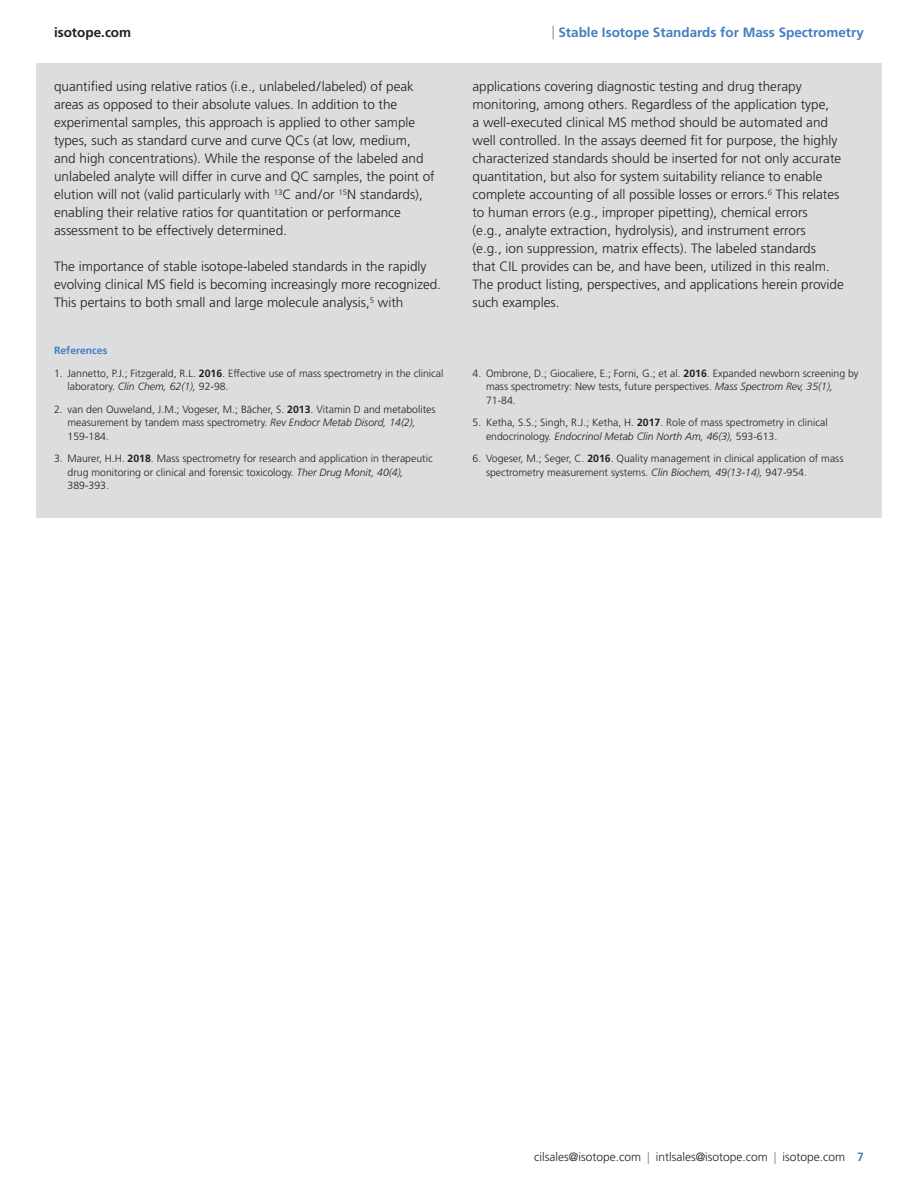
<style>
.page{position:relative;width:918px;height:1188px;background:#fff}
.page>*{position:absolute;margin:0;border:0;box-sizing:border-box;transform-origin:0 0}
.t1{font:300 13.5px/18px "Frutiger LT Std";color:#231f20}
.t2{font:700 13.5px "Frutiger LT Std";color:#437ec1}
.t3{font:700 13.5px "Frutiger LT Std";color:#231f20}
.t4{font:300 12px "Frutiger LT Std";color:#231f20}
.t5{font:300 10.5px/13.5px "Frutiger LT Std";color:#231f20}
.t6{font:700 10.5px "Frutiger LT Std";color:#437ec1}
.s1{font-weight:300;color:#808285}
.s2{font-weight:700}
.s3{font-style:italic}
.s4{color:#808285}
.s5{font-weight:700;color:#437ec1}
</style>
<div class="page">
<div style="left:36px;top:63px;width:846px;height:455px;background:#dcdddf"></div>
<p class="t3" style="left:54px;top:25px;width:79px">isotope.com</p>
<p class="t2" style="left:552px;top:25px;width:314px"><span class="s1">|</span> Stable Isotope Standards for Mass Spectrometry</p>
<p class="t1" style="left:54px;top:78px;width:363px">quantified using relative ratios (i.e., unlabeled/labeled) of peak areas as opposed to their absolute values. In addition to the experimental samples, this approach is applied to other sample types, such as standard curve and curve QCs (at low, medium,</p>
<p class="t1" style="left:54px;top:150px;width:382px">and high concentrations). While the response of the labeled and unlabeled analyte will differ in curve and QC samples, the point of elution will not (valid particularly with <sup>13</sup>C and/or <sup>15</sup>N standards), enabling their relative ratios for quantitation or performance assessment to be effectively determined.</p>
<p class="t1" style="left:54px;top:258px;width:389px">The importance of stable isotope-labeled standards in the rapidly evolving clinical MS field is becoming increasingly more recognized.<br>This pertains to both small and large molecule analysis,<sup>5</sup> with</p>
<p class="t6" style="left:54px;top:345px;width:55px">References</p>
<p class="t5" style="left:68px;top:367px;width:378px;text-indent:-14px">1. Jannetto, P.J.; Fitzgerald, R.L. <span class="s2">2016</span>. Effective use of mass spectrometry in the clinical laboratory. <span class="s3">Clin Chem, 62(1),</span> 92-98.</p>
<p class="t5" style="left:68px;top:403px;width:370px;text-indent:-14px">2. van den Ouweland, J.M.; Vogeser, M.; Bächer, S. <span class="s2">2013</span>. Vitamin D and metabolites measurement by tandem mass spectrometry. <span class="s3">Rev Endocr Metab Disord, 14(2),<br></span>159-184.</p>
<p class="t5" style="left:68px;top:452px;width:367px;text-indent:-14px">3. Maurer, H.H. <span class="s2">2018</span>. Mass spectrometry for research and application in therapeutic drug monitoring or clinical and forensic toxicology. <span class="s3">Ther Drug Monit, 40(4),<br></span>389-393.</p>
<p class="t1" style="left:472px;top:78px;width:358px">applications covering diagnostic testing and drug therapy monitoring, among others. Regardless of the application type,</p>
<p class="t1" style="left:472px;top:114px;width:357px">a well-executed clinical MS method should be automated and</p>
<p class="t1" style="left:472px;top:132px;width:370px">well controlled. In the assays deemed fit for purpose, the highly characterized standards should be inserted for not only accurate quantitation, but also for system suitability reliance to enable complete accounting of all possible losses or errors.<sup>6</sup> This relates</p>
<p class="t1" style="left:472px;top:204px;width:337px">to human errors (e.g., improper pipetting), chemical errors</p>
<p class="t1" style="left:472px;top:222px;width:335px">(e.g., analyte extraction, hydrolysis), and instrument errors</p>
<p class="t1" style="left:472px;top:240px;width:345px">(e.g., ion suppression, matrix effects). The labeled standards</p>
<p class="t1" style="left:472px;top:258px;width:359px">that CIL provides can be, and have been, utilized in this realm.</p>
<p class="t1" style="left:472px;top:276px;width:373px">The product listing, perspectives, and applications herein provide such examples.</p>
<p class="t5" style="left:486px;top:367px;width:374px;text-indent:-14px">4. Ombrone, D.; Giocaliere, E.; Forni, G.; et al. <span class="s2">2016</span>. Expanded newborn screening by mass spectrometry: New tests, future perspectives. <span class="s3">Mass Spectrom Rev, 35(1),<br></span>71-84.</p>
<p class="t5" style="left:486px;top:416px;width:343px;text-indent:-14px">5. Ketha, S.S.; Singh, R.J.; Ketha, H. <span class="s2">2017</span>. Role of mass spectrometry in clinical endocrinology. <span class="s3">Endocrinol Metab Clin North Am, 46(3),</span> 593-613.</p>
<p class="t5" style="left:486px;top:452px;width:359px;text-indent:-14px">6. Vogeser, M.; Seger, C. <span class="s2">2016</span>. Quality management in clinical application of mass spectrometry measurement systems. <span class="s3">Clin Biochem, 49(13-14),</span> 947-954.</p>
<p class="t4" style="left:534px;top:1150px;width:331px">cilsales@isotope.com <span class="s4">|</span> intlsales@isotope.com <span class="s4">|</span> isotope.com <span class="s5">7</span></p>
</div>
